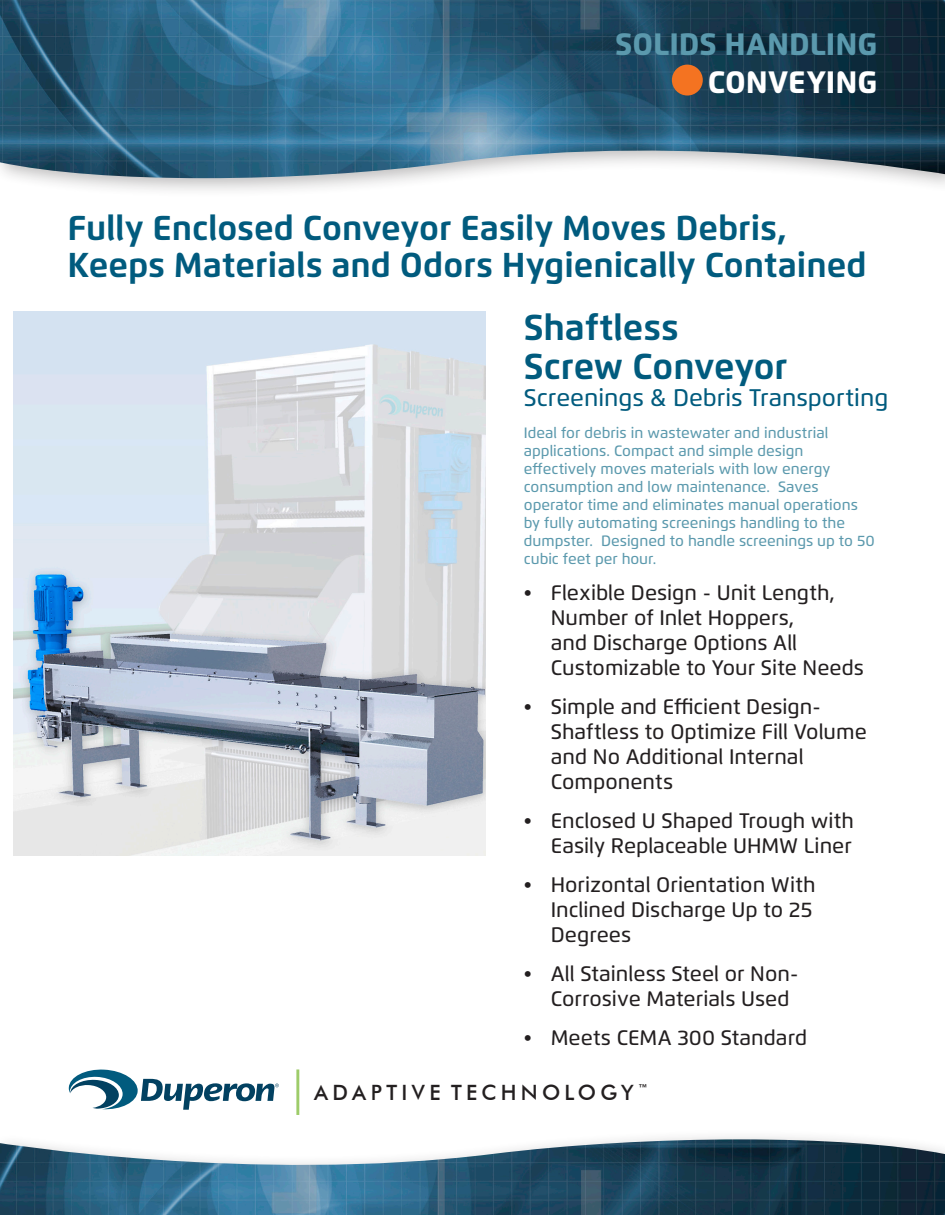
<style>
.page{position:relative;width:945px;height:1215px;background:#fff}
.page>*{position:absolute;margin:0;border:0;box-sizing:border-box;transform-origin:0 0}
.t1{font:700 36px/39px "Flexo";letter-spacing:-.005em;color:#015b7e}
.t2{font:700 34.5px/37.5px "Flexo";color:#015b7e}
.t3{font:800 30.9px "Flexo";color:#5b99ad}
.t4{font:800 30.9px "Flexo";color:#fff}
.t5{font:500 24px "Flexo";color:#015b7e}
.t6{font:500 21.15px "Futura BT";letter-spacing:.2em;color:#231f20}
.t7{font:500 21px/25.2px "Flexo";color:#231f20}
.t8{font:500 15px/18px "Flexo";color:#5b99ad}
</style>
<div class="page">
<div style="left:0;top:0;width:945px;height:198px;background:#231f20;opacity:.3"></div>
<img style="left:0;top:0;width:945px;height:178px">
<img style="left:0;top:1139px;width:945px;height:76px">
<div style="left:672px;top:65px;width:31px;height:31px;background:#f47321;border-radius:50%"></div>
<img style="left:14px;top:312px;width:472px;height:543px">
<hr style="left:296px;top:1069px;width:3px;height:46px;background:#9ecc6a">
<svg style="left:69px;top:1070px;width:210px;height:40px"></svg>
<p class="t3" style="left:615px;top:26px;width:264px">SOLIDS HANDLING</p>
<p class="t4" style="left:708px;top:63px;width:171px">CONVEYING</p>
<p class="t2" style="left:68px;top:209px;width:801px">Fully Enclosed Conveyor Easily Moves Debris,<br>Keeps Materials and Odors Hygienically Contained</p>
<p class="t1" style="left:524px;top:308px;width:265px">Shaftless<br>Screw Conveyor</p>
<p class="t5" style="left:524px;top:383px;width:366px">Screenings &amp; Debris Transporting</p>
<p class="t8" style="left:524px;top:423px;width:353px">Ideal for debris in wastewater and industrial applications. Compact and simple design effectively moves materials with low energy consumption and low maintenance. Saves operator time and eliminates manual operations by fully automating screenings handling to the dumpster. Designed to handle screenings up to 50 cubic feet per hour.</p>
<p class="t7" style="left:551px;top:580px;width:315px;text-indent:-27px">• Flexible Design - Unit Length,<br>Number of Inlet Hoppers,<br>and Discharge Options All<br>Customizable to Your Site Needs</p>
<p class="t7" style="left:551px;top:694px;width:318px;text-indent:-27px">• Simple and Efficient Design-<br>Shaftless to Optimize Fill Volume and No Additional Internal<br>Components</p>
<p class="t7" style="left:524px;top:808px;width:331px;text-align:right">• Enclosed U Shaped Trough with<br>Easily Replaceable UHMW Liner</p>
<p class="t7" style="left:551px;top:872px;width:266px;text-indent:-27px">• Horizontal Orientation With<br>Inclined Discharge Up to 25<br>Degrees</p>
<p class="t7" style="left:551px;top:961px;width:249px;text-indent:-27px">• All Stainless Steel or Non-<br>Corrosive Materials Used</p>
<p class="t7" style="left:524px;top:1025px;width:285px">• Meets CEMA 300 Standard</p>
<p class="t6" style="left:314px;top:1079px;width:335px">ADAPTIVE TECHNOLOGY <sup>™</sup></p>
</div>
